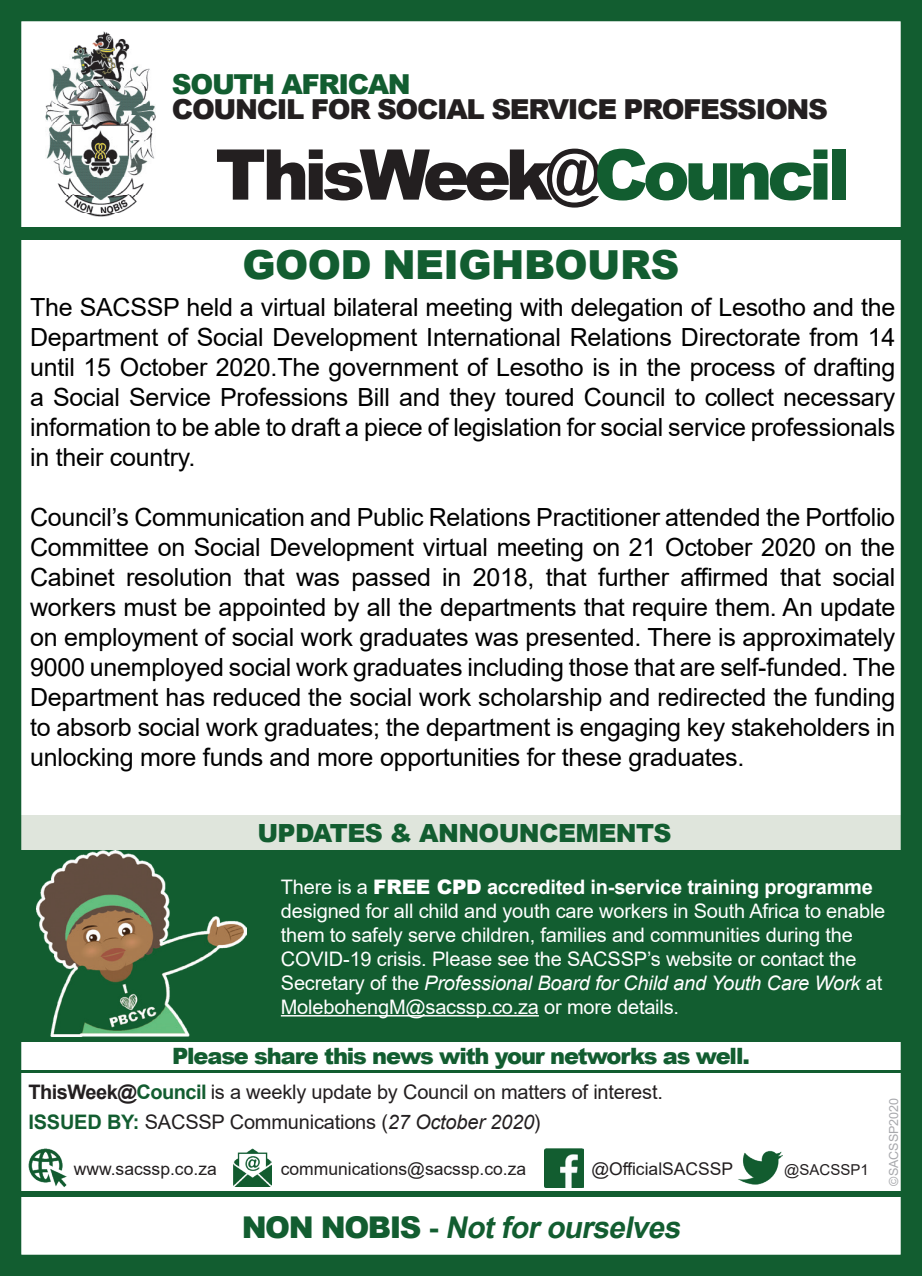
<style>
.page{position:relative;width:922px;height:1276px;background:#fff}
.page>*{position:absolute;margin:0;border:0;box-sizing:border-box;transform-origin:0 0}
.t1{font:900 70px "Arial";letter-spacing:-.075em;color:#231f20}
.t2{font:900 40px "Arial";letter-spacing:-.015em;color:#125d30}
.t3{font:italic 700 30px "Arial";color:#125d30}
.t4{font:900 27.5px "Arial";letter-spacing:-.05em;color:#231f20}
.t5{font:900 27.5px "Arial";letter-spacing:-.05em;color:#125d30}
.t6{font:25px/30px "Arial";letter-spacing:-.01em;color:#000;text-align:justify}
.t7{font:900 25px "Arial";letter-spacing:-.025em;color:#125d30}
.t8{font:900 22.5px "Arial";letter-spacing:-.05em;color:#125d30}
.t9{font:20px/24px "Arial";letter-spacing:-.01em;color:#fff}
.t10{font:20px/29.5px "Arial";letter-spacing:-.01em;color:#231f20}
.t11{font:17.5px "Arial";color:#231f20}
.t12{font:15px "Arial";color:#231f20}
.t13{font:12.5px "Arial";color:#a8a9ad}
.s1{color:#125d30}
.s2{font-weight:900}
.s3{font-weight:700}
.s4{font-style:italic}
.s5{font-weight:700;color:#125d30}
.s6{font-weight:900;font-style:normal}
.s7{font-style:normal}
</style>
<div class="page">
<div style="left:0;top:815px;width:921px;height:35px;background:#dfe5dc"></div>
<img style="left:45px;top:32px;width:110px;height:184px">
<div style="left:14px;top:227px;width:893px;height:12px;background:#125d30"></div>
<div style="left:14px;top:1191px;width:893px;height:5px;background:#125d30"></div>
<div style="left:252px;top:850px;width:669px;height:192px;background:#125d30"></div>
<hr style="left:281px;top:1015px;width:257px;height:1px;background:#fff">
<img style="left:28px;top:1148px;width:39px;height:39px">
<img style="left:544px;top:1148px;width:39px;height:39px">
<img style="left:738px;top:1151px;width:44px;height:34px">
<img style="left:233px;top:1148px;width:39px;height:38px">
<hr style="left:0;top:1070px;width:914px;height:2px;background:#125d30">
<div style="left:21px;top:850px;width:241px;height:192px;background:#125d30"></div>
<img style="left:36px;top:850px;width:210px;height:186px">
<div style="left:0;top:0;width:921px;height:1276px;border:21px solid #125d30"></div>
<p class="t5" style="left:172px;top:64px;width:240px">SOUTH AFRICAN</p>
<p class="t4" style="left:172px;top:89px;width:657px">COUNCIL FOR SOCIAL SERVICE PROFESSIONS</p>
<h1 class="t1" style="left:215px;top:124px;width:636px">ThisWeek@<span class="s1">Council</span></h1>
<h2 class="t2" style="left:242px;top:235px;width:438px">GOOD NEIGHBOURS</h2>
<p class="t6" style="left:30px;top:292px;width:866px">The SACSSP held a virtual bilateral meeting with delegation of Lesotho and the Department of Social Development International Relations Directorate from 14 until 15 October 2020.The government of Lesotho is in the process of drafting a Social Service Professions Bill and they toured Council to collect necessary information to be able to draft a piece of legislation for social service professionals in their country.</p>
<p class="t6" style="left:30px;top:502px;width:866px">Council’s Communication and Public Relations Practitioner attended the Portfolio Committee on Social Development virtual meeting on 21 October 2020 on the Cabinet resolution that was passed in 2018, that further affirmed that social workers must be appointed by all the departments that require them. An update on employment of social work graduates was presented. There is approximately 9000 unemployed social work graduates including those that are self-funded. The Department has reduced the social work scholarship and redirected the funding to absorb social work graduates; the department is engaging key stakeholders in unlocking more funds and more opportunities for these graduates.</p>
<p class="t7" style="left:257px;top:815px;width:415px">UPDATES &amp; ANNOUNCEMENTS</p>
<p class="t9" style="left:281px;top:874px;width:606px">There is a <span class="s2">FREE CPD</span> <span class="s3">accredited in-service training programme </span>designed for all child and youth care workers in South Africa to enable them to safely serve children, families and communities during the COVID-19 crisis. Please see the SACSSP’s website or contact the Secretary of the <span class="s4">Professional Board for Child and Youth Care Work</span> at MolebohengM@sacssp.co.za or more details.</p>
<p class="t8" style="left:172px;top:1039px;width:579px">Please share this news with your networks as well.</p>
<p class="t10" style="left:28px;top:1077px;width:636px"><span class="s3">ThisWeek@</span><span class="s5">Council</span> is a weekly update by Council on matters of interest.<br><span class="s5">ISSUED BY:</span> SACSSP Communications (<span class="s4">27 October 2020</span>)</p>
<p class="t11" style="left:74px;top:1157px;width:144px">www.sacssp.co.za</p>
<p class="t11" style="left:281px;top:1157px;width:247px">communications@sacssp.co.za</p>
<p class="t11" style="left:591px;top:1157px;width:143px">@OfficialSACSSP</p>
<p class="t12" style="left:784px;top:1159px;width:86px">@SACSSP1</p>
<p class="t3" style="left:242px;top:1206px;width:447px"><span class="s6">N O N N O B I S</span> <span class="s7">-</span> Notforourselves</p>
<p class="t13" style="left:884px;top:1185px;width:89px;rotate:-90deg">©SACSSP2020</p>
</div>
